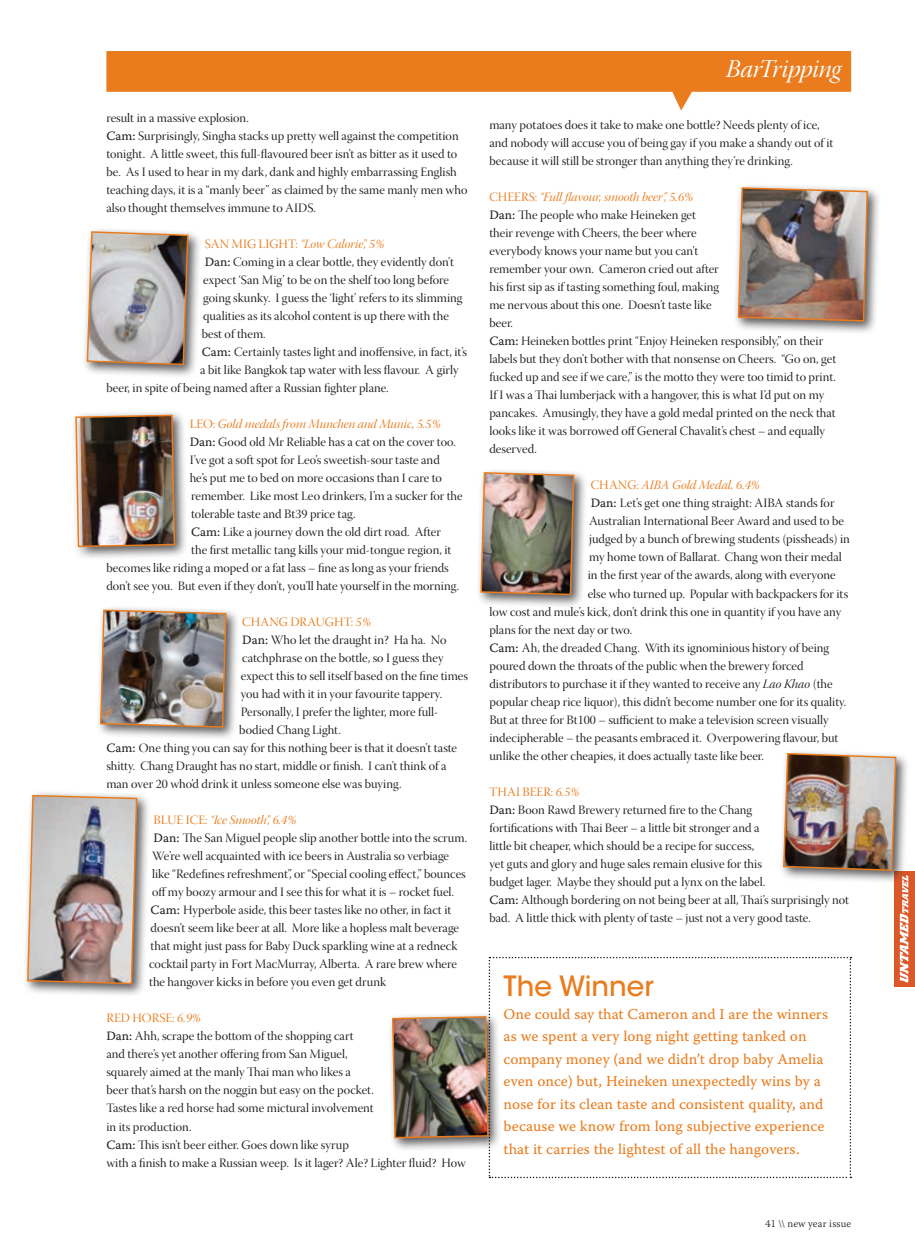
<style>
.page{position:relative;width:915px;height:1242px;background:#fff}
.page>*{position:absolute;margin:0;border:0;box-sizing:border-box;transform-origin:0 0}
.t1{font:500 27.75px "ITC Avant Garde Std";color:#ea7c1d}
.t2{font:25.5px "Warnock Pro It Disp";letter-spacing:-.01em;color:#fff}
.t3{font:15px/22.5px "Warnock Pro Capt";color:#ea7c1d}
.t4{font:12.75px/18px "Warnock Pro Disp";color:#231f20}
.t5{font:12.75px "Warnock Pro It Disp";color:#ea7c1d}
.t6{font:12.75px "Warnock Pro Disp";letter-spacing:.01em;color:#ea7c1d}
.t7{font:300 10.5px "Warnock Pro";letter-spacing:.02em;color:#231f20}
.s1{font-family:"Warnock Pro Capt"}
.s2{font-family:"Warnock Pro Disp"}
.s3{font-family:"Warnock Pro It Disp"}
.s4{color:#ea7c1d}
.s5{font-family:"Warnock Pro It Disp";color:#ea7c1d}
</style>
<div class="page">
<div style="left:893px;top:871px;width:21px;height:115px;background:#db5828"></div>
<svg style="left:106px;top:51px;width:744px;height:60px"></svg>
<div style="left:82px;top:226px;width:119px;height:152px;background:#231f20;opacity:.75"></div>
<svg style="left:86px;top:230px;width:103px;height:136px;background:#b2aca9"></svg>
<div style="left:71px;top:410px;width:117px;height:150px;background:#231f20;opacity:.75"></div>
<img style="left:74px;top:414px;width:102px;height:134px">
<div style="left:22px;top:790px;width:128px;height:207px;background:#231f20;opacity:.75"></div>
<img style="left:26px;top:794px;width:112px;height:191px">
<div style="left:732px;top:182px;width:148px;height:153px;background:#231f20;opacity:.75"></div>
<img style="left:736px;top:186px;width:132px;height:136px">
<div style="left:778px;top:748px;width:131px;height:136px;background:#fff"></div>
<svg style="left:391px;top:752px;width:517px;height:426px"></svg>
<div style="left:95px;top:605px;width:144px;height:136px;background:#231f20;opacity:.75"></div>
<img style="left:99px;top:609px;width:128px;height:119px">
<div style="left:475px;top:467px;width:112px;height:141px;background:#231f20;opacity:.75"></div>
<img style="left:479px;top:471px;width:96px;height:125px">
<p class="t4" style="left:106px;top:110px;width:362px">result in a massive explosion.<br><span class="s1">Cam:</span> Surprisingly, Singha stacks up pretty well against the competition tonight. A little sweet, this full-flavoured beer isn’t as bitter as it used to be. As I used to hear in my dark, dank and highly embarrassing English teaching days, it is a “manly beer” as claimed by the same manly men who also thought themselves immune to AIDS.</p>
<p class="t5" style="left:205px;top:237px;width:181px"><span class="s2">SAN MIG LIGHT:</span> “Low Calorie”, 5%</p>
<p class="t4" style="left:205px;top:254px;width:250px"><span class="s1">Dan:</span> Coming in a clear bottle, they evidently don’t</p>
<p class="t4" style="left:203px;top:272px;width:247px">expect ‘San Mig’ to be on the shelf too long before</p>
<p class="t4" style="left:203px;top:290px;width:261px">going skunky. I guess the ‘light’ refers to its slimming</p>
<p class="t4" style="left:203px;top:308px;width:247px">qualities as its alcohol content is up there with the</p>
<p class="t4" style="left:202px;top:326px;width:65px">best of them.</p>
<p class="t4" style="left:202px;top:344px;width:267px"><span class="s1">Cam:</span> Certainly tastes light and inoffensive, in fact, it’s</p>
<p class="t4" style="left:200px;top:362px;width:260px">a bit like Bangkok tap water with less flavour. A girly</p>
<p class="t4" style="left:106px;top:380px;width:284px">beer, in spite of being named after a Russian fighter plane.</p>
<p class="t5" style="left:190px;top:417px;width:252px"><span class="s2">LEO:</span> Gold medals from Munchen and Munic, 5.5%</p>
<p class="t4" style="left:190px;top:434px;width:268px"><span class="s1">Dan:</span> Good old Mr Reliable has a cat on the cover too.</p>
<p class="t4" style="left:190px;top:452px;width:251px">I’ve got a soft spot for Leo’s sweetish-sour taste and</p>
<p class="t4" style="left:190px;top:470px;width:254px">he’s put me to bed on more occasions than I care to</p>
<p class="t4" style="left:191px;top:488px;width:273px">remember. Like most Leo drinkers, I’m a sucker for the</p>
<p class="t4" style="left:191px;top:506px;width:166px">tolerable taste and Bt39 price tag.</p>
<p class="t4" style="left:191px;top:524px;width:251px"><span class="s1">Cam:</span> Like a journey down the old dirt road. After</p>
<p class="t4" style="left:191px;top:542px;width:261px">the first metallic tang kills your mid-tongue region, it</p>
<p class="t4" style="left:106px;top:560px;width:344px">becomes like riding a moped or a fat lass – fine as long as your friends</p>
<p class="t4" style="left:106px;top:578px;width:354px">don’t see you. But even if they don’t, you’ll hate yourself in the morning.</p>
<p class="t6" style="left:242px;top:615px;width:130px">CHANG DRAUGHT: <span class="s3">5%</span></p>
<p class="t4" style="left:242px;top:632px;width:206px"><span class="s1">Dan:</span> Who let the draught in? Ha ha. No</p>
<p class="t4" style="left:242px;top:650px;width:203px">catchphrase on the bottle, so I guess they</p>
<p class="t4" style="left:241px;top:668px;width:229px">expect this to sell itself based on the fine times</p>
<p class="t4" style="left:241px;top:686px;width:203px">you had with it in your favourite tappery.</p>
<p class="t4" style="left:241px;top:704px;width:199px">Personally, I prefer the lighter, more full-</p>
<p class="t4" style="left:239px;top:722px;width:103px">bodied Chang Light.</p>
<p class="t4" style="left:106px;top:740px;width:352px"><span class="s1">Cam:</span> One thing you can say for this nothing beer is that it doesn’t taste</p>
<p class="t4" style="left:106px;top:758px;width:341px">shitty. Chang Draught has no start, middle or finish. I can’t think of a</p>
<p class="t4" style="left:106px;top:776px;width:296px">man over 20 who’d drink it unless someone else was buying.</p>
<p class="t5" style="left:154px;top:813px;width:144px"><span class="s2">BLUE ICE:</span> “Ice Smooth”, 6.4%</p>
<p class="t4" style="left:149px;top:830px;width:319px;text-indent:5px"><span class="s1">Dan:</span> The San Miguel people slip another bottle into the scrum.<br>We’re well acquainted with ice beers in Australia so verbiage<br>like “Redefines refreshment”, or “Special cooling effect,” bounces off my boozy armour and I see this for what it is – rocket fuel.<br><span class="s1">Cam:</span> Hyperbole aside, this beer tastes like no other, in fact it doesn’t seem like beer at all. More like a hopless malt beverage that might just pass for Baby Duck sparkling wine at a redneck cocktail party in Fort MacMurray, Alberta. A rare brew where the hangover kicks in before you even get drunk</p>
<p class="t4" style="left:106px;top:1010px;width:361px"><span class="s4">RED HORSE:</span> <span class="s5">6.9%<br></span><span class="s1">Dan:</span> Ahh, scrape the bottom of the shopping cart<br>and there’s yet another offering from San Miguel,<br>squarely aimed at the manly Thai man who likes a<br>beer that’s harsh on the noggin but easy on the pocket.<br>Tastes like a red horse had some mictural involvement<br>in its production.<br><span class="s1">Cam:</span> This isn’t beer either. Goes down like syrup<br>with a finish to make a Russian weep. Is it lager? Ale? Lighter fluid? How</p>
<h2 class="t2" style="left:726px;top:55px;width:116px">BarTripping</h2>
<p class="t4" style="left:489px;top:118px;width:345px">many potatoes does it take to make one bottle? Needs plenty of ice, and nobody will accuse you of being gay if you make a shandy out of it because it will still be stronger than anything they’re drinking.</p>
<p class="t5" style="left:489px;top:190px;width:205px"><span class="s2">CHEERS:</span> “Full flavour, smooth beer”, 5.6%</p>
<p class="t4" style="left:489px;top:208px;width:348px"><span class="s1">Dan:</span> The people who make Heineken get<br>their revenge with Cheers, the beer where<br>everybody knows your name but you can’t<br>remember your own. Cameron cried out after<br>his first sip as if tasting something foul, making<br>me nervous about this one. Doesn’t taste like<br>beer.<br><span class="s1">Cam:</span> Heineken bottles print “Enjoy Heineken responsibly,” on their labels but they don’t bother with that nonsense on Cheers. “Go on, get fucked up and see if we care,” is the motto they were too timid to print.<br>If I was a Thai lumberjack with a hangover, this is what I’d put on my pancakes. Amusingly, they have a gold medal printed on the neck that looks like it was borrowed off General Chavalit’s chest – and equally deserved.</p>
<p class="t5" style="left:590px;top:478px;width:171px"><span class="s2">CHANG:</span> AIBA Gold Medal, 6.4%</p>
<p class="t4" style="left:590px;top:496px;width:245px"><span class="s1">Dan:</span> Let’s get one thing straight: AIBA stands for</p>
<p class="t4" style="left:589px;top:514px;width:256px">Australian International Beer Award and used to be</p>
<p class="t4" style="left:589px;top:532px;width:262px">judged by a bunch of brewing students (pissheads) in</p>
<p class="t4" style="left:589px;top:550px;width:254px">my home town of Ballarat. Chang won their medal</p>
<p class="t4" style="left:587px;top:568px;width:249px">in the first year of the awards, along with everyone</p>
<p class="t4" style="left:587px;top:586px;width:262px">else who turned up. Popular with backpackers for its</p>
<p class="t4" style="left:489px;top:604px;width:353px">low cost and mule’s kick, don’t drink this one in quantity if you have any</p>
<p class="t4" style="left:489px;top:622px;width:144px">plans for the next day or two.</p>
<p class="t4" style="left:489px;top:640px;width:341px"><span class="s1">Cam:</span> Ah, the dreaded Chang. With its ignominious history of being</p>
<p class="t4" style="left:489px;top:658px;width:316px">poured down the throats of the public when the brewery forced</p>
<p class="t4" style="left:489px;top:676px;width:345px">distributors to purchase it if they wanted to receive any <span class="s3">Lao Khao</span> (the</p>
<p class="t4" style="left:489px;top:694px;width:358px">popular cheap rice liquor), this didn’t become number one for its quality.</p>
<p class="t4" style="left:489px;top:712px;width:340px">But at three for Bt100 – sufficient to make a television screen visually</p>
<p class="t4" style="left:489px;top:730px;width:350px">indecipherable – the peasants embraced it. Overpowering flavour, but</p>
<p class="t4" style="left:489px;top:748px;width:276px">unlike the other cheapies, it does actually taste like beer.</p>
<p class="t4" style="left:489px;top:784px;width:361px"><span class="s4">THAI BEER:</span> <span class="s5">6.5%<br></span><span class="s1">Dan:</span> Boon Rawd Brewery returned fire to the Chang<br>fortifications with Thai Beer – a little bit stronger and a<br>little bit cheaper, which should be a recipe for success,<br>yet guts and glory and huge sales remain elusive for this<br>budget lager. Maybe they should put a lynx on the label.<br><span class="s1">Cam:</span> Although bordering on not being beer at all, Thai’s surprisingly not bad. A little thick with plenty of taste – just not a very good taste.</p>
<h1 class="t1" style="left:503px;top:969px;width:152px">The Winner</h1>
<p class="t3" style="left:503px;top:1002px;width:326px">One could say that Cameron and I are the winners as we spent a very long night getting tanked on company money (and we didn’t drop baby Amelia even once) but, Heineken unexpectedly wins by a nose for its clean taste and consistent quality, and because we know from long subjective experience that it carries the lightest of all the hangovers.</p>
<p class="t7" style="left:765px;top:1217px;width:87px">41 \\ new year issue</p>
</div>
